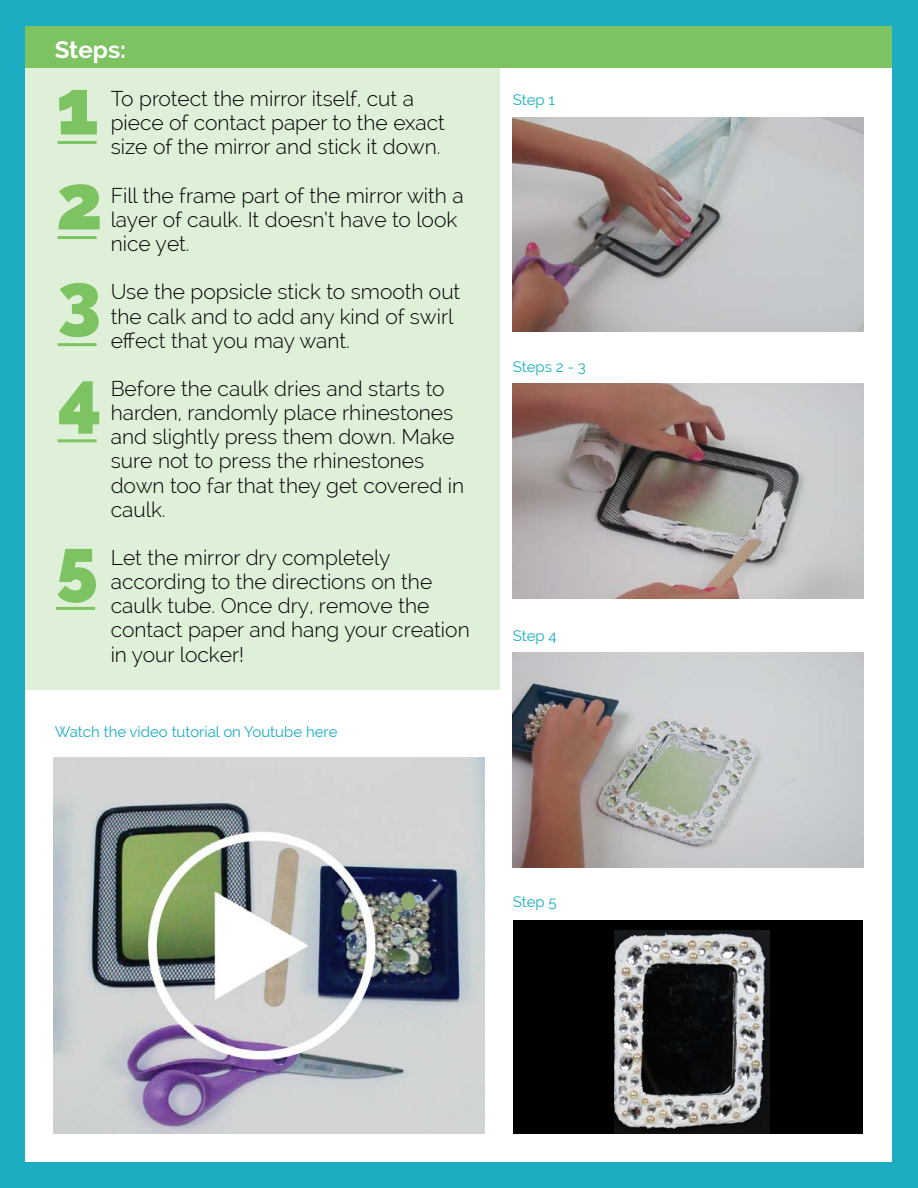
<style>
.page{position:relative;width:918px;height:1188px;background:#fff}
.page>*{position:absolute;margin:0;border:0;box-sizing:border-box;transform-origin:0 0}
.t1{font:800 78px/94.9px "Raleway";color:#7dc361}
.t2{font:800 75px/98.1px "Raleway";color:#7dc361}
.t3{font:700 24px "Raleway";color:#fff}
.t4{font:300 21px/24.2px "Raleway";color:#000}
.t5{font:15px "Raleway";color:#1cadc2}
</style>
<div class="page">
<div style="left:16px;top:27px;width:484px;height:662px;background:#def0d7"></div>
<div style="left:16px;top:25px;width:888px;height:43px;background:#7dc361"></div>
<hr style="left:58px;top:141px;width:39px;height:3px;background:#7dc361">
<hr style="left:58px;top:236px;width:39px;height:3px;background:#7dc361">
<hr style="left:58px;top:343px;width:39px;height:3px;background:#7dc361">
<hr style="left:58px;top:439px;width:39px;height:3px;background:#7dc361">
<hr style="left:56px;top:607px;width:39px;height:3px;background:#7dc361">
<img style="left:53px;top:757px;width:431px;height:377px">
<img style="left:513px;top:117px;width:351px;height:215px">
<div style="left:514px;top:920px;width:349px;height:213px;background:#000"></div>
<img style="left:513px;top:384px;width:351px;height:214px">
<img style="left:513px;top:653px;width:351px;height:214px">
<img style="left:615px;top:931px;width:155px;height:202px">
<div style="left:0;top:0;width:918px;height:25px;background:#1cadc2"></div>
<div style="left:0;top:1162px;width:918px;height:25px;background:#1cadc2"></div>
<div style="left:892px;top:0;width:26px;height:1188px;background:#1cadc2"></div>
<div style="left:0;top:0;width:25px;height:1188px;background:#1cadc2"></div>
<p class="t3" style="left:55px;top:36px;width:73px">Steps:</p>
<h1 class="t1" style="left:56px;top:60px;width:48px">1<br>2</h1>
<h2 class="t2" style="left:58px;top:251px;width:45px">3<br>4</h2>
<h2 class="t2" style="left:56px;top:516px;width:43px">5</h2>
<p class="t4" style="left:111px;top:87px;width:336px">To protect the mirror itself, cut a piece of contact paper to the exact size of the mirror and stick it down.</p>
<p class="t4" style="left:111px;top:183px;width:355px">Fill the frame part of the mirror with a layer of caulk. It doesn’t have to look nice yet.</p>
<p class="t4" style="left:111px;top:280px;width:351px">Use the popsicle stick to smooth out the calk and to add any kind of swirl effect that you may want.</p>
<p class="t4" style="left:111px;top:376px;width:355px">Before the caulk dries and starts to harden, randomly place rhinestones and slightly press them down. Make sure not to press the rhinestones down too far that they get covered in caulk.</p>
<p class="t4" style="left:111px;top:545px;width:361px">Let the mirror dry completely according to the directions on the caulk tube. Once dry, remove the contact paper and hang your creation in your locker!</p>
<p class="t5" style="left:55px;top:723px;width:284px">Watch the video tutorial on Youtube here</p>
<p class="t5" style="left:513px;top:91px;width:44px">Step 1</p>
<p class="t5" style="left:513px;top:358px;width:75px">Steps 2 - 3</p>
<p class="t5" style="left:513px;top:627px;width:45px">Step 4</p>
<p class="t5" style="left:513px;top:893px;width:46px">Step 5</p>
</div>
